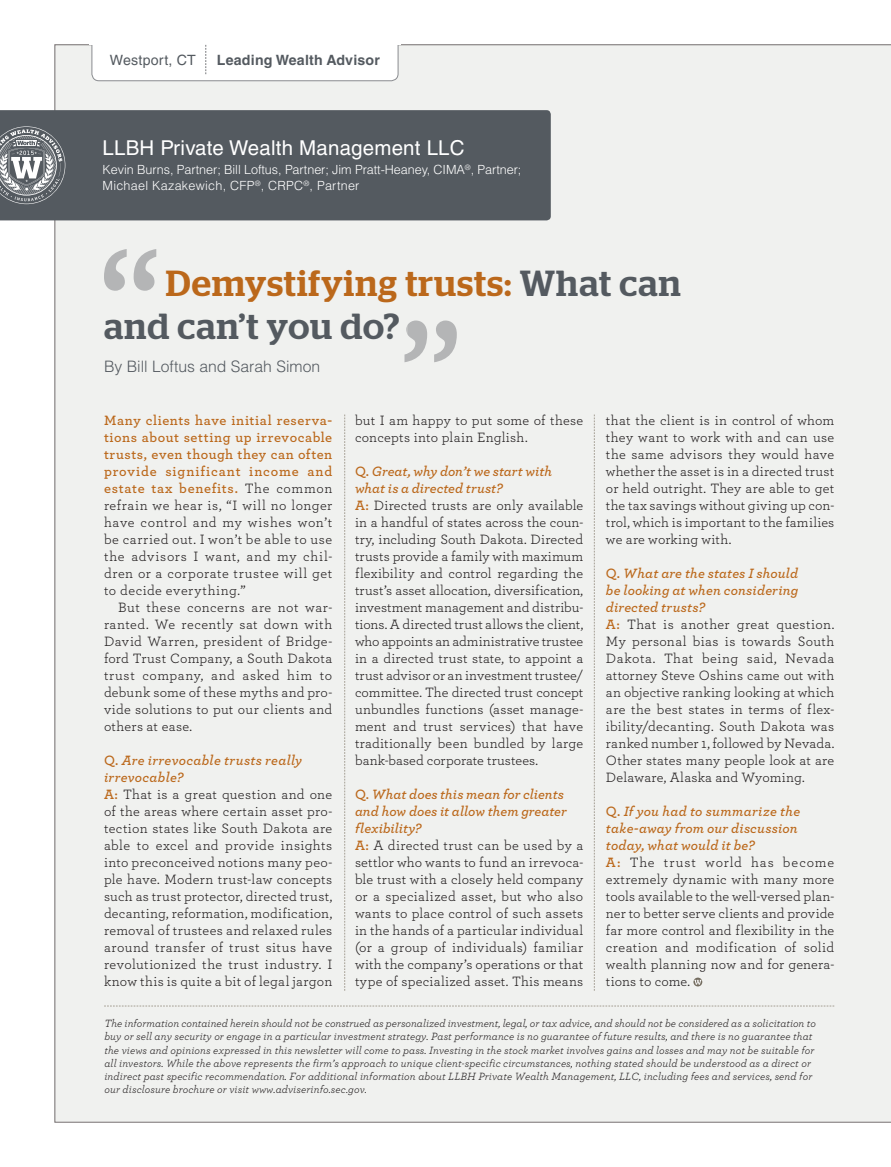
<style>
.page{position:relative;width:891px;height:1167px;background:#fff}
.page>*{position:absolute;margin:0;border:0;box-sizing:border-box;transform-origin:0 0}
.t1{font:500 36.15px "Stag";letter-spacing:.03em;color:#bb681b}
.t2{font:500 36.15px "Stag";letter-spacing:.025em;color:#545a60}
.t3{font:20.4px "Helvetica LT Std";letter-spacing:.01em;color:#fff}
.t4{font:300 15.75px "Helvetica LT Std";color:#545a60}
.t5{font:14.1px/17px "Archer";letter-spacing:.015em;color:#231f20}
.t6{font:700 14.1px "Helvetica LT Std";letter-spacing:.015em;color:#545a60}
.t7{font:14.1px "Helvetica LT Std";letter-spacing:.015em;color:#545a60}
.t8{font:300 12.6px/15.8px "Helvetica LT Std";letter-spacing:-.005em;color:#fff}
.t9{font:italic 10.95px/13.2px "Archer";letter-spacing:.01em;color:#231f20}
.s1{color:#545a60}
.s2{font-weight:600;color:#bb681b}
.s3{font-weight:600;font-style:italic;color:#bb681b}
</style>
<div class="page">
<div style="left:55px;top:45px;width:836px;height:1077px;background:#f0f1ef"></div>
<div style="left:0;top:110px;width:551px;height:110px;background:#545a60"></div>
<svg style="left:104px;top:249px;width:23px;height:42px"></svg>
<svg style="left:134px;top:249px;width:22px;height:42px"></svg>
<svg style="left:434px;top:320px;width:23px;height:42px"></svg>
<svg style="left:405px;top:320px;width:22px;height:42px"></svg>
<div style="left:92px;top:23px;width:306px;height:58px;background:#fff;border-radius:7px"></div>
<div style="left:92px;top:23px;width:306px;height:58px;border:1px solid #8a8c90;border-radius:7px"></div>
<div style="left:89px;top:2px;width:312px;height:43px;background:#fff"></div>
<svg style="left:205px;top:45px;width:1px;height:29px"></svg>
<svg style="left:693px;top:977px;width:9px;height:9px"></svg>
<svg style="left:0;top:122px;width:70px;height:87px;background:#7e8287"></svg>
<svg style="left:344px;top:414px;width:1px;height:576px"></svg>
<svg style="left:594px;top:414px;width:1px;height:576px"></svg>
<svg style="left:104px;top:1005px;width:730px;height:1px"></svg>
<p class="t7" style="left:110px;top:52px;width:87px">Westport, CT</p>
<p class="t6" style="left:217px;top:52px;width:165px">Leading Wealth Advisor</p>
<h2 class="t3" style="left:103px;top:136px;width:364px">LLBH Private Wealth Management LLC</h2>
<p class="t8" style="left:103px;top:162px;width:420px">Kevin Burns, Partner; Bill Loftus, Partner; Jim Pratt-Heaney, CIMA<sup>®</sup>, Partner;<br>Michael Kazakewich, CFP<sup>®</sup>, CRPC<sup>®</sup>, Partner</p>
<h1 class="t1" style="left:166px;top:262px;width:517px">Demystifying trusts: <span class="s1">What can</span></h1>
<h1 class="t2" style="left:104px;top:305px;width:297px">and can’t you do?</h1>
<p class="t4" style="left:104px;top:357px;width:218px">By Bill Loftus and Sarah Simon</p>
<p class="t5" style="left:104px;top:411px;width:230px;text-align:justify"><span class="s2">Many clients have initial reserva&shy;tions about setting up irrevocable trusts, even though they can often provide significant income and estate tax benefits.</span> The common refrain we hear is, “I will no longer have control and my wishes won’t be carried out. I won’t be able to use the advisors I want, and my chil&shy;dren or a corporate trustee will get to decide everything.”</p>
<p class="t5" style="left:104px;top:598px;width:230px;text-align:justify;text-indent:14px">But these concerns are not war&shy;ranted. We recently sat down with David Warren, president of Bridge&shy;ford Trust Company, a South Dakota trust company, and asked him to debunk some of these myths and pro&shy;vide solutions to put our clients and others at ease.</p>
<p class="t5" style="left:104px;top:751px;width:230px"><span class="s2">Q.</span> <span class="s3">Are irrevocable trusts really irrevocable?<br></span><span class="s2">A:</span> That is a great question and one of the areas where certain asset pro&shy;tection states like South Dakota are able to excel and provide insights into preconceived notions many peo&shy;ple have. Modern trust-law concepts such as trust protector, directed trust, decanting, reformation, modification, removal of trustees and relaxed rules around transfer of trust situs have revolutionized the trust industry. I know this is quite a bit of legal jargon</p>
<p class="t5" style="left:355px;top:411px;width:230px">but I am happy to put some of these concepts into plain English.</p>
<p class="t5" style="left:355px;top:462px;width:230px"><span class="s2">Q.</span> <span class="s3">Great, why don’t we start with what is a directed trust?<br></span><span class="s2">A:</span> Directed trusts are only available in a handful of states across the coun&shy;try, including South Dakota. Directed trusts provide a family with maximum flexibility and control regarding the trust’s asset allocation, diversification, investment management and distribu&shy;tions. A directed trust allows the client, who appoints an administrative trustee in a directed trust state, to appoint a trust advisor or an investment trustee/ committee. The directed trust concept unbundles functions (asset manage&shy;ment and trust services) that have traditionally been bundled by large bank-based corporate trustees.</p>
<p class="t5" style="left:355px;top:785px;width:230px"><span class="s2">Q.</span> <span class="s3">What does this mean for clients and how does it allow them greater flexibility?<br></span><span class="s2">A:</span> A directed trust can be used by a settlor who wants to fund an irrevoca&shy;ble trust with a closely held company or a specialized asset, but who also wants to place control of such assets in the hands of a particular individual (or a group of individuals) familiar with the company’s operations or that type of specialized asset. This means</p>
<p class="t5" style="left:606px;top:411px;width:230px;text-align:justify">that the client is in control of whom they want to work with and can use the same advisors they would have whether the asset is in a directed trust or held outright. They are able to get the tax savings without giving up con&shy;trol, which is important to the families we are working with.</p>
<p class="t5" style="left:606px;top:564px;width:230px"><span class="s2">Q.</span> <span class="s3">What are the states I should<br>be looking at when considering directed trusts?<br></span><span class="s2">A:</span> That is another great question.<br>My personal bias is towards South<br>Dakota. That being said, Nevada attorney Steve Oshins came out with an objective ranking looking at which are the best states in terms of flex&shy;ibility/decanting. South Dakota was ranked number 1, followed by Nevada.<br>Other states many people look at are<br>Delaware, Alaska and Wyoming.</p>
<p class="t5" style="left:606px;top:802px;width:230px"><span class="s2">Q.</span> <span class="s3">If you had to summarize the take-away from our discussion today, what would it be?<br></span><span class="s2">A:</span> The trust world has become extremely dynamic with many more tools available to the well-versed plan&shy;ner to better serve clients and provide far more control and flexibility in the creation and modification of solid wealth planning now and for genera&shy;tions to come.</p>
<p class="t9" style="left:104px;top:1016px;width:713px">The information contained herein should not be construed as personalized investment, legal, or tax advice, and should not be considered as a solicitation to buy or sell any security or engage in a particular investment strategy. Past performance is no guarantee of future results, and there is no guarantee that the views and opinions expressed in this newsletter will come to pass. Investing in the stock market involves gains and losses and may not be suitable for all investors. While the above represents the firm’s approach to unique client-specific circumstances, nothing stated should be understood as a direct or indirect past specific recommendation. For additional information about LLBH Private Wealth Management, LLC, including fees and services, send for our disclosure brochure or visit www.adviserinfo.sec.gov.</p>
</div>
